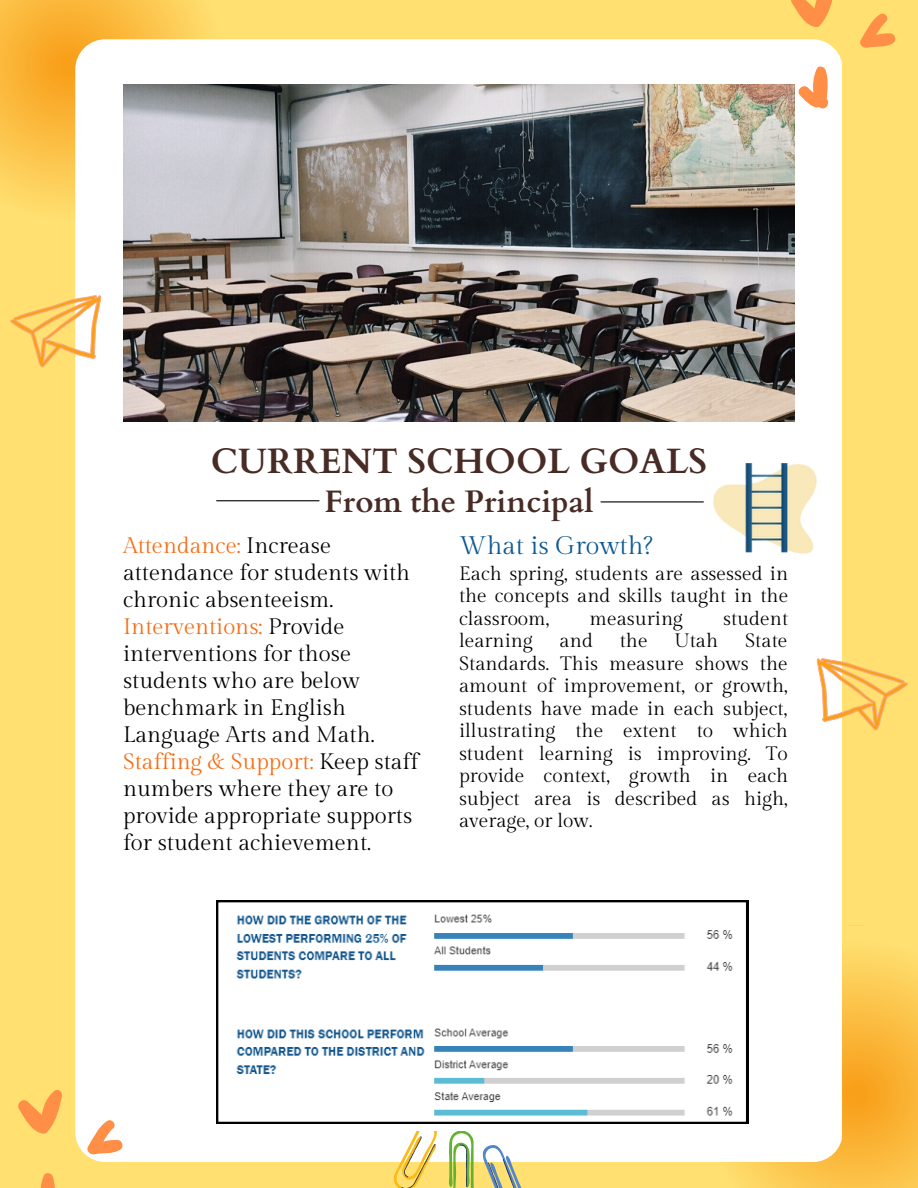
<style>
.page{position:relative;width:918px;height:1188px;background:#ffe070}
.page>*{position:absolute;margin:0;border:0;box-sizing:border-box;transform-origin:0 0}
.t1{font:700 35.25px "Cardo";color:#472b24}
.t2{font:700 31.05px "Cardo";color:#472b24}
.t3{font:25.35px "Gilda Display";color:#0e5992}
.t4{font:22.35px/27px "Gilda Display";color:#000}
.t5{font:19.35px/22.5px "Gilda Display";color:#000;text-align:justify}
.s1{color:#f46e16}
</style>
<div class="page">
<svg style="left:0;top:0;width:203px;height:202px;background:#fbbc40"></svg>
<svg style="left:688px;top:957px;width:230px;height:231px;background:#fbbe45"></svg>
<div style="left:75px;top:39px;width:767px;height:1122px;background:#fff;border-radius:30px"></div>
<img style="left:123px;top:84px;width:672px;height:338px">
<svg style="left:10px;top:295px;width:91px;height:72px"></svg>
<svg style="left:817px;top:658px;width:91px;height:72px"></svg>
<svg style="left:798px;top:66px;width:31px;height:43px"></svg>
<svg style="left:791px;top:0;width:42px;height:27px"></svg>
<svg style="left:860px;top:13px;width:36px;height:35px"></svg>
<svg style="left:40px;top:1173px;width:15px;height:15px"></svg>
<svg style="left:18px;top:1090px;width:44px;height:44px"></svg>
<svg style="left:85px;top:1120px;width:38px;height:35px"></svg>
<hr style="left:217px;top:500px;width:102px;height:1px;background:#000">
<hr style="left:601px;top:501px;width:102px;height:1px;background:#000">
<svg style="left:393px;top:1131px;width:132px;height:57px"></svg>
<img style="left:714px;top:463px;width:102px;height:90px">
<svg style="left:216px;top:900px;width:532px;height:224px"></svg>
<h1 class="t1" style="left:211px;top:438px;width:498px">CURRENT SCHOOL GOALS</h1>
<h2 class="t2" style="left:325px;top:481px;width:270px">From the Principal</h2>
<p class="t4" style="left:123px;top:532px;width:297px"><span class="s1">Attendance:</span> Increase attendance for students with chronic absenteeism.<br><span class="s1">Interventions:</span> Provide interventions for those students who are below benchmark in English<br>Language Arts and Math.<br><span class="s1">Staffing &amp; Support:</span> Keep staff numbers where they are to provide appropriate supports for student achievement.</p>
<h3 class="t3" style="left:459px;top:531px;width:195px">What is Growth?</h3>
<p class="t5" style="left:459px;top:562px;width:331px">Each spring, students are assessed in the concepts and skills taught in the classroom,</p>
<p class="t5" style="left:590px;top:607px;width:95px">measuring</p>
<p class="t5" style="left:723px;top:607px;width:67px">student</p>
<p class="t5" style="left:459px;top:630px;width:75px">learning</p>
<p class="t5" style="left:560px;top:630px;width:35px">and</p>
<p class="t5" style="left:620px;top:630px;width:29px">the</p>
<p class="t5" style="left:674px;top:630px;width:45px">Utah</p>
<p class="t5" style="left:459px;top:630px;width:331px;text-indent:286px">State Standards. This measure shows the amount of improvement, or growth, students have made in each subject, illustrating the extent to which student learning is improving. To provide context, growth in each subject area is described as high, average, or low.</p>
</div>
